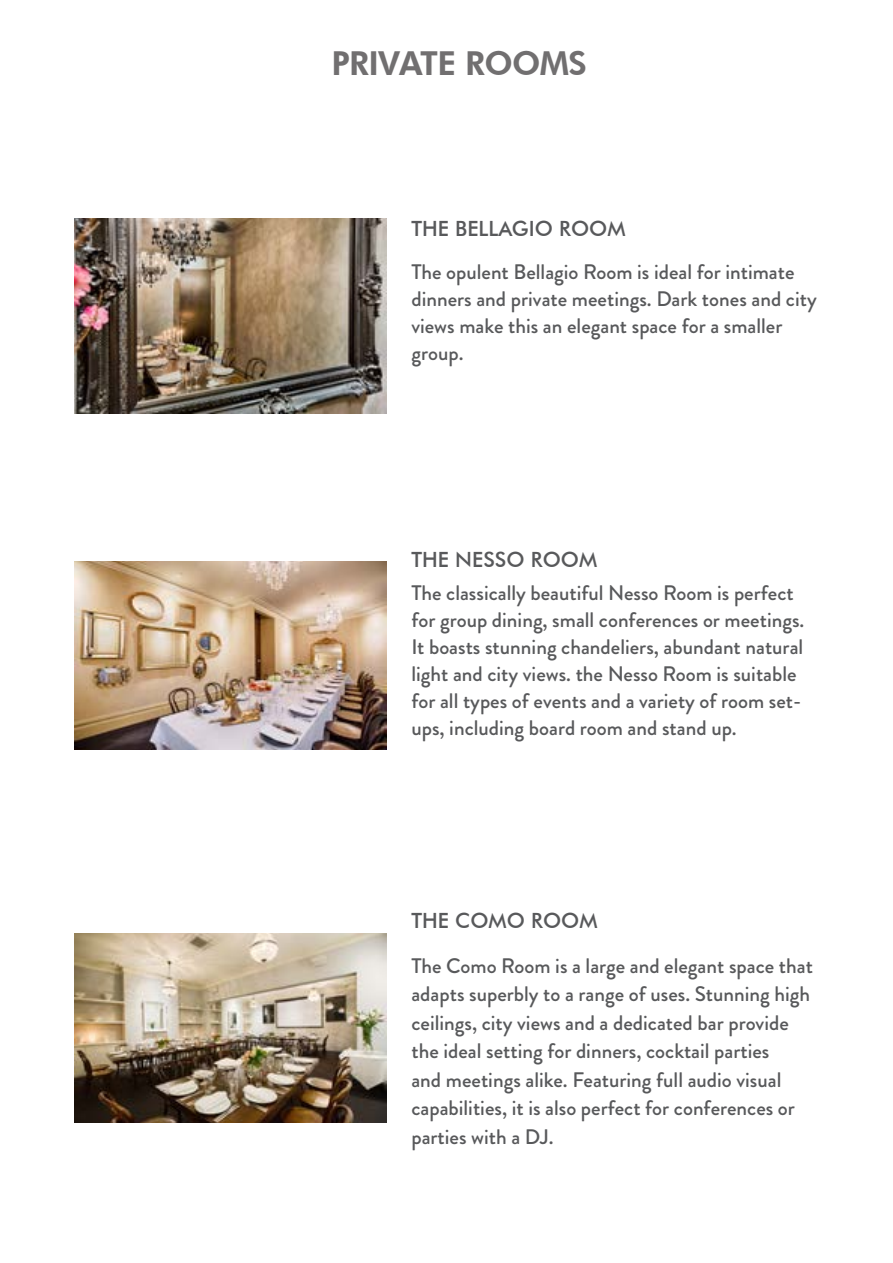
<style>
.page{position:relative;width:893px;height:1263px;background:#fff}
.page>*{position:absolute;margin:0;border:0;box-sizing:border-box;transform-origin:0 0}
.t1{font:800 33px "Futura BT";letter-spacing:-.02em;color:#716f70}
.t2{font:500 21px/27px "Brandon Grotesque";color:#58595b}
.t3{font:500 21px "Futura BT";color:#58595b}
</style>
<div class="page">
<img style="left:74px;top:561px;width:312px;height:189px">
<img style="left:74px;top:933px;width:312px;height:189px">
<img style="left:74px;top:218px;width:312px;height:196px">
<h1 class="t1" style="left:331px;top:43px;width:257px">PRIVATE ROOMS</h1>
<p class="t3" style="left:411px;top:215px;width:216px">THE BELLAGIO ROOM</p>
<p class="t2" style="left:411px;top:259px;width:407px">The opulent Bellagio Room is ideal for intimate dinners and private meetings. Dark tones and city views make this an elegant space for a smaller group.</p>
<p class="t3" style="left:411px;top:547px;width:187px">THE NESSO ROOM</p>
<p class="t2" style="left:411px;top:579px;width:394px">The classically beautiful Nesso Room is perfect for group dining, small conferences or meetings.<br>It boasts stunning chandeliers, abundant natural light and city views. the Nesso Room is suitable for all types of events and a variety of room set&shy;ups, including board room and stand up.</p>
<p class="t3" style="left:411px;top:908px;width:188px">THE COMO ROOM</p>
<p class="t2" style="left:411px;top:952px;width:403px;line-height:28.5px">The Como Room is a large and elegant space that adapts superbly to a range of uses. Stunning high ceilings, city views and a dedicated bar provide the ideal setting for dinners, cocktail parties<br>and meetings alike. Featuring full audio visual capabilities, it is also perfect for conferences or parties with a DJ.</p>
</div>
